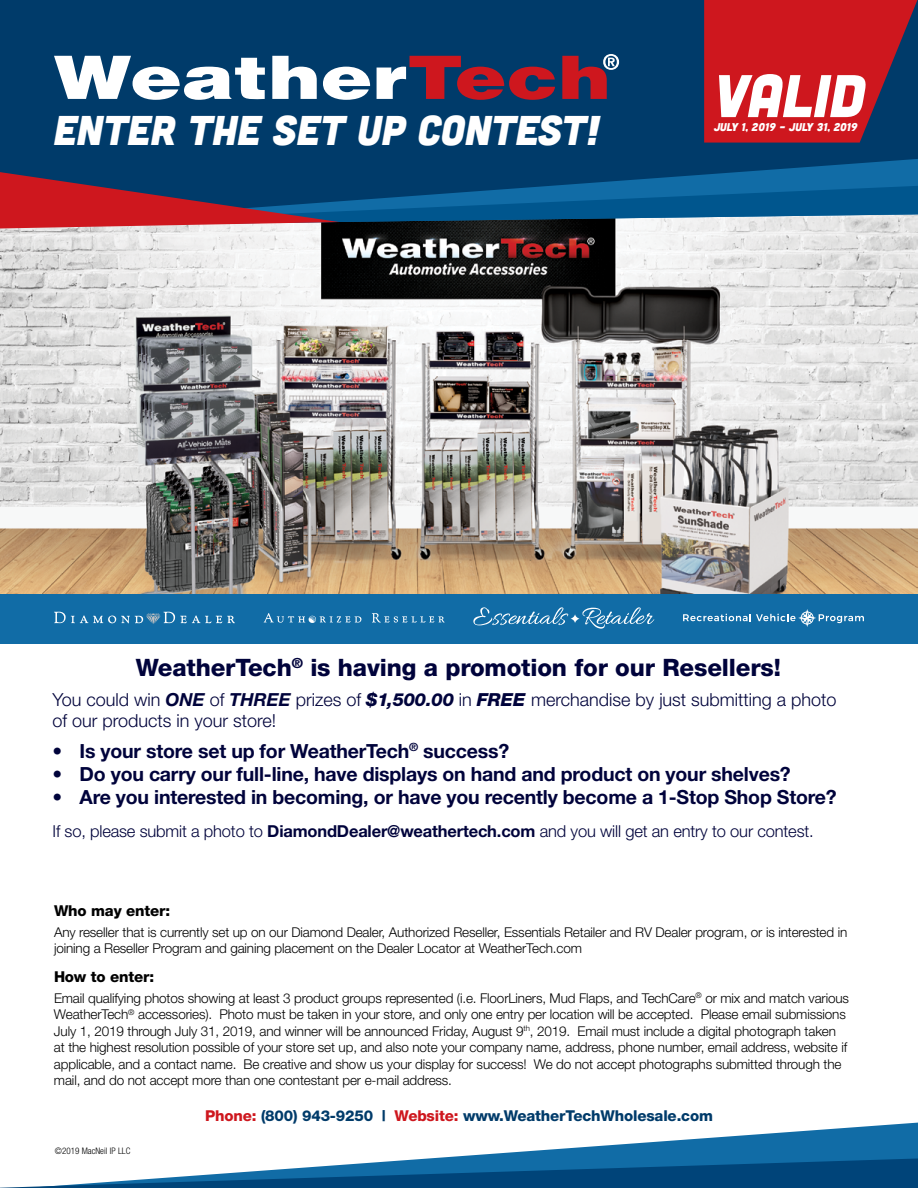
<style>
.page{position:relative;width:918px;height:1188px;background:#fff}
.page>*{position:absolute;margin:0;border:0;box-sizing:border-box;transform-origin:0 0}
.t1{font:italic 60px "Cubano Sharp";color:#fff}
.t2{font:italic 41.55px "Cubano Sharp";color:#fff}
.t3{font:800 24px "Helvetica Neue";letter-spacing:-.005em;color:#00033b}
.t4{font:700 19.5px "Helvetica Neue";letter-spacing:-.01em;color:#00033b}
.t5{font:300 18px/21px "Helvetica Neue";color:#00033b}
.t6{font:300 16.5px "Helvetica Neue";letter-spacing:-.01em;color:#00033b}
.t7{font:800 15px "Helvetica Neue";letter-spacing:-.01em;color:#003b6a}
.t8{font:800 15px "Helvetica Neue";letter-spacing:-.01em;color:#000}
.t9{font:300 13.5px/16.5px "Helvetica Neue";letter-spacing:-.01em;color:#000}
.t10{font:italic 11.25px "Cubano Sharp";color:#fff}
.t11{font:300 condensed 9px "Helvetica Neue";color:#000}
.s1{font-weight:700;font-style:italic}
.s2{font-weight:800;font-style:italic}
.s3{font-weight:700}
.s4{color:#ce171e}
</style>
<div class="page">
<img style="left:0;top:228px;width:918px;height:366px">
<svg style="left:436px;top:1123px;width:482px;height:35px"></svg>
<svg style="left:0;top:1158px;width:918px;height:30px"></svg>
<div style="left:0;top:0;width:918px;height:159px;background:#003b6a"></div>
<svg style="left:704px;top:0;width:213px;height:143px;background:#b11b28"></svg>
<svg style="left:0;top:159px;width:918px;height:13px;background:#013f6f"></svg>
<svg style="left:0;top:172px;width:918px;height:56px;background:#3e5076"></svg>
<svg style="left:54px;top:56px;width:211px;height:44px"></svg>
<svg style="left:272px;top:56px;width:45px;height:43px"></svg>
<svg style="left:323px;top:67px;width:47px;height:33px"></svg>
<svg style="left:377px;top:56px;width:178px;height:44px;background:#683c57"></svg>
<svg style="left:562px;top:54px;width:57px;height:45px;background:#75324b"></svg>
<div style="left:0;top:594px;width:918px;height:50px;background:#116ca6"></div>
<svg style="left:54px;top:612px;width:181px;height:12px"></svg>
<svg style="left:372px;top:613px;width:73px;height:10px"></svg>
<svg style="left:264px;top:613px;width:97px;height:10px"></svg>
<svg style="left:571px;top:614px;width:9px;height:9px"></svg>
<svg style="left:473px;top:607px;width:95px;height:18px"></svg>
<svg style="left:582px;top:607px;width:72px;height:22px"></svg>
<svg style="left:683px;top:609px;width:181px;height:18px"></svg>
<div style="left:801px;top:612px;width:13px;height:12px;border:1px solid #fff;border-radius:50%"></div>
<h2 class="t2" style="left:54px;top:103px;width:548px">ENTER THE SET UP CONTEST!</h2>
<h1 class="t1" style="left:714px;top:57px;width:153px">VALID</h1>
<p class="t10" style="left:714px;top:119px;width:145px">JULY 1, 2019 – JULY 31, 2019</p>
<h3 class="t3" style="left:136px;top:654px;width:647px">WeatherTech<sup>®</sup> is having a promotion for our Resellers!</h3>
<h3 class="t5" style="left:53px;top:689px;width:786px">You could win <span class="s1">ONE</span> of <span class="s1">THREE</span> prizes of <span class="s2">$1,500.00</span> in <span class="s2">FREE</span> merchandise by just submitting a photo of our products in your store!</h3>
<h3 class="t4" style="left:53px;top:739px;width:458px">• Is your store set up for WeatherTech<sup>®</sup> success?</h3>
<h3 class="t4" style="left:53px;top:762px;width:740px">• Do you carry our full-line, have displays on hand and product on your shelves?</h3>
<h3 class="t4" style="left:53px;top:785px;width:786px">• Are you interested in becoming, or have you recently become a 1-Stop Shop Store?</h3>
<p class="t6" style="left:53px;top:821px;width:763px">If so, please submit a photo to <span class="s3">DiamondDealer@weathertech.com</span> and you will get an entry to our contest.</p>
<p class="t8" style="left:54px;top:902px;width:118px">Who may enter:</p>
<p class="t9" style="left:54px;top:923px;width:795px">Any reseller that is currently set up on our Diamond Dealer, Authorized Reseller, Essentials Retailer and RV Dealer program, or is interested in joining a Reseller Program and gaining placement on the Dealer Locator at WeatherTech.com</p>
<p class="t8" style="left:54px;top:968px;width:102px">How to enter:</p>
<p class="t9" style="left:54px;top:989px;width:797px">Email qualifying photos showing at least 3 product groups represented (i.e. FloorLiners, Mud Flaps, and TechCare<sup>®</sup> or mix and match various WeatherTech<sup>®</sup> accessories). Photo must be taken in your store, and only one entry per location will be accepted. Please email submissions July 1, 2019 through July 31, 2019, and winner will be announced Friday, August 9<sup>th</sup>, 2019. Email must include a digital photograph taken at the highest resolution possible of your store set up, and also note your company name, address, phone number, email address, website if applicable, and a contact name. Be creative and show us your display for success! We do not accept photographs submitted through the mail, and do not accept more than one contestant per e-mail address.</p>
<p class="t11" style="left:55px;top:1146px;width:77px">©2019 MacNeil IP LLC</p>
<p class="t7" style="left:205px;top:1107px;width:509px"><span class="s4">Phone:</span> (800) 943-9250 | <span class="s4">Website:</span> www.WeatherTechWholesale.com</p>
</div>
